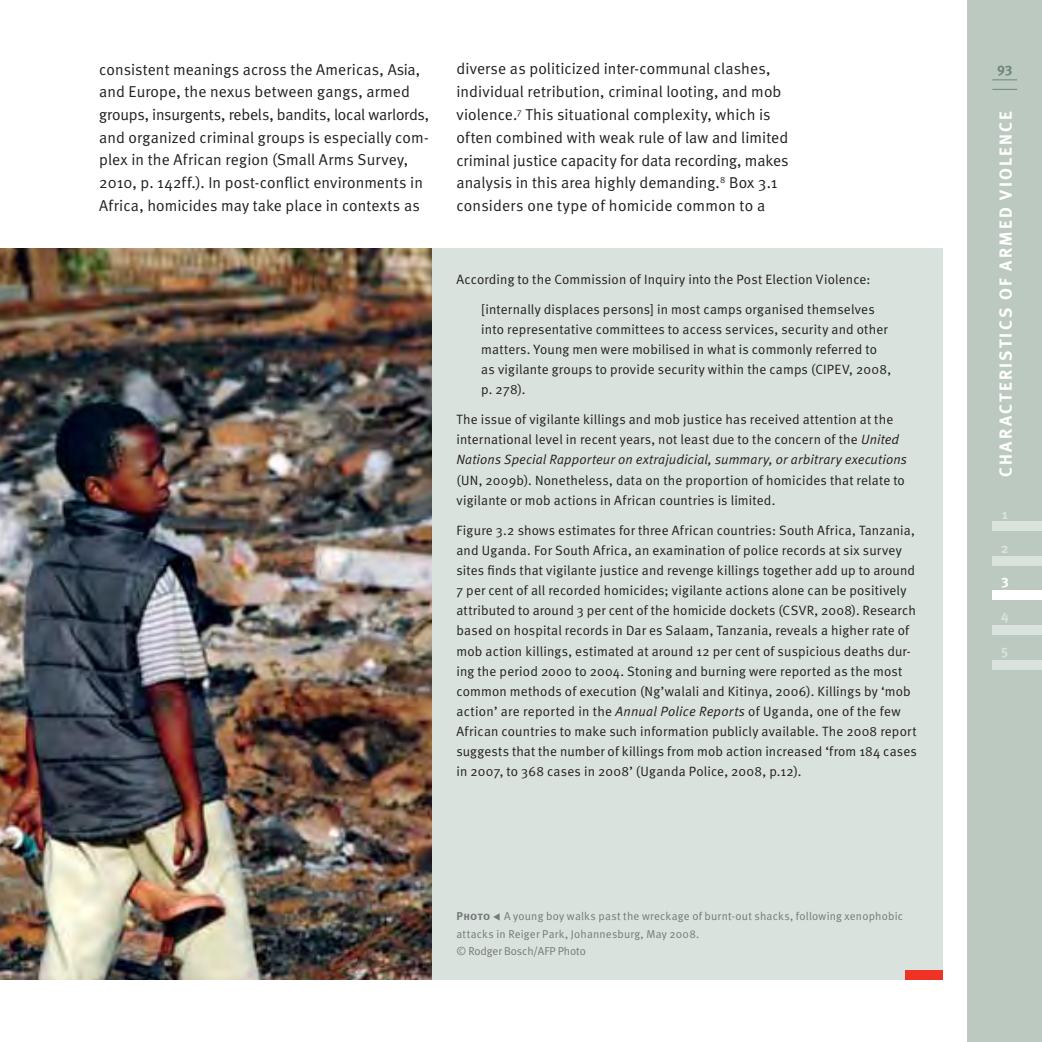
<style>
.page{position:relative;width:1042px;height:1042px;background:#fff}
.page>*{position:absolute;margin:0;border:0;box-sizing:border-box;transform-origin:0 0}
.t1{font:700 17.5px "Meta";letter-spacing:.12em;color:#fff}
.t2{font:15.75px/22.8px "Meta Normal";color:#231f20}
.t3{font:700 14px "Meta";color:#d9e2dc}
.t4{font:700 14px "Meta";color:#6e8878}
.t5{font:700 14px "Meta";color:#fff}
.t6{font:13.47px/20.1px "Meta Normal";letter-spacing:.015em;color:#231f20}
.t7{font:11.38px/17.5px "Meta Normal";letter-spacing:.02em;color:#77787b}
.s1{font-style:italic}
.s2{font-family:"Meta Bold Caps"}
</style>
<div class="page">
<div style="left:967px;top:0;width:75px;height:1042px;background:#bbc9c0"></div>
<svg style="left:992px;top:80px;width:25px;height:1px"></svg>
<svg style="left:992px;top:89px;width:25px;height:1px"></svg>
<div style="left:992px;top:521px;width:50px;height:10px;background:#d9e2dc"></div>
<div style="left:992px;top:556px;width:50px;height:10px;background:#d9e2dc"></div>
<div style="left:992px;top:590px;width:50px;height:10px;background:#fff"></div>
<div style="left:992px;top:625px;width:50px;height:10px;background:#d9e2dc"></div>
<div style="left:992px;top:660px;width:50px;height:10px;background:#d9e2dc"></div>
<div style="left:0;top:248px;width:943px;height:732px;background:#d9e2dc"></div>
<div style="left:905px;top:970px;width:38px;height:10px;background:#ee3224"></div>
<img style="left:0;top:248px;width:432px;height:732px">
<p class="t2" style="left:99px;top:59px;width:332px">consistent meanings across the Americas, Asia, and Europe, the nexus between gangs, armed groups, insurgents, rebels, bandits, local warlords, and organized criminal groups is especially com&shy;plex in the African region (Small Arms Survey, 2010, p. 142ff.). In post-conflict environments in Africa, homicides may take place in contexts as</p>
<p class="t2" style="left:456px;top:59px;width:334px">diverse as politicized inter-communal clashes, individual retribution, criminal looting, and mob violence.<sup>7</sup> This situational complexity, which is often combined with weak rule of law and limited criminal justice capacity for data recording, makes analysis in this area highly demanding.<sup>8</sup> Box 3.1 considers one type of homicide common to a</p>
<p class="t6" style="left:456px;top:270px;width:415px">According to the Commission of Inquiry into the Post Election Violence:</p>
<p class="t6" style="left:481px;top:300px;width:411px">[internally displaces persons] in most camps organised themselves into representative committees to access services, security and other matters. Young men were mobilised in what is commonly referred to as vigilante groups to provide security within the camps (CIPEV, 2008, p. 278).</p>
<p class="t6" style="left:456px;top:410px;width:452px">The issue of vigilante killings and mob justice has received attention at the international level in recent years, not least due to the concern of the <span class="s1">United<br>Nations Special Rapporteur on extrajudicial, summary, or arbitrary executions</span></p>
<p class="t6" style="left:456px;top:471px;width:450px">(UN, 2009b). Nonetheless, data on the proportion of homicides that relate to vigilante or mob actions in African countries is limited.</p>
<p class="t6" style="left:456px;top:521px;width:462px">Figure 3.2 shows estimates for three African countries: South Africa, Tanzania, and Uganda. For South Africa, an examination of police records at six survey sites finds that vigilante justice and revenge killings together add up to around 7 per cent of all recorded homicides; vigilante actions alone can be positively attributed to around 3 per cent of the homicide dockets (CSVR, 2008). Research based on hospital records in Dar es Salaam, Tanzania, reveals a higher rate of mob action killings, estimated at around 12 per cent of suspicious deaths dur&shy;ing the period 2000 to 2004. Stoning and burning were reported as the most common methods of execution (Ng’walali and Kitinya, 2006). Killings by ‘mob action’ are reported in the <span class="s1">Annual Police Reports</span> of Uganda, one of the few African countries to make such information publicly available. The 2008 report suggests that the number of killings from mob action increased ‘from 184 cases in 2007, to 368 cases in 2008’ (Uganda Police, 2008, p.12).</p>
<p class="t7" style="left:456px;top:908px;width:448px"><span class="s2">Photo</span> A young boy walks past the wreckage of burnt-out shacks, following xenophobic attacks in Reiger Park, Johannesburg, May 2008.<br>© Rodger Bosch/AFP Photo</p>
<p class="t4" style="left:997px;top:63px;width:16px">93</p>
<p class="t1" style="left:999px;top:477px;width:367px;rotate:-90deg">CHARACTERISTICS OF ARMED VIOLENCE</p>
<p class="t3" style="left:1002px;top:508px;width:7px">1</p>
<p class="t3" style="left:1001px;top:543px;width:9px">2</p>
<p class="t5" style="left:1001px;top:575px;width:9px">3</p>
<p class="t3" style="left:1001px;top:610px;width:9px">4</p>
<p class="t3" style="left:1001px;top:644px;width:9px">5</p>
</div>
